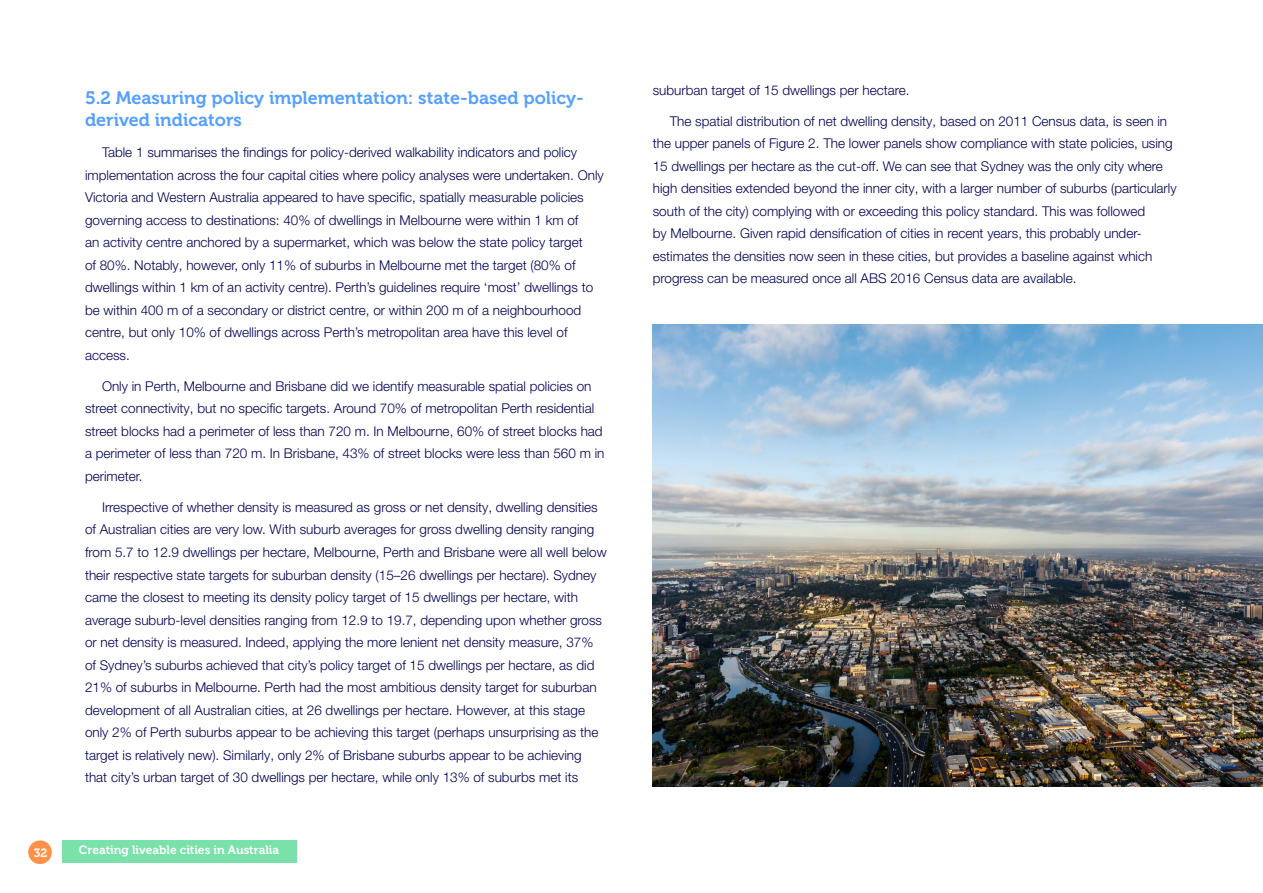
<style>
.page{position:relative;width:1263px;height:893px;background:#fff}
.page>*{position:absolute;margin:0;border:0;box-sizing:border-box;transform-origin:0 0}
.t1{font:18px/22.5px "Museo 700";color:#549fff}
.t2{font:300 13.5px/22.5px "Helvetica Neue LT Pro";color:#000054}
.t3{font:12px "Museo 700";color:#fff}
</style>
<div class="page">
<div style="left:28px;top:840px;width:24px;height:24px;background:#fc9147;border-radius:50%"></div>
<div style="left:62px;top:840px;width:234px;height:22px;background:#7ae1aa"></div>
<img style="left:653px;top:324px;width:610px;height:463px">
<h1 class="t1" style="left:85px;top:87px;width:500px">5.2 Measuring policy implementation: state-based policy&shy;derived indicators</h1>
<p class="t2" style="left:85px;top:141px;width:520px;text-indent:17px">Table 1 summarises the findings for policy-derived walkability indicators and policy implementation across the four capital cities where policy analyses were undertaken. Only Victoria and Western Australia appeared to have specific, spatially measurable policies governing access to destinations: 40% of dwellings in Melbourne were within 1 km of<br>an activity centre anchored by a supermarket, which was below the state policy target<br>of 80%. Notably, however, only 11% of suburbs in Melbourne met the target (80% of dwellings within 1 km of an activity centre). Perth’s guidelines require ‘most’ dwellings to be within 400 m of a secondary or district centre, or within 200 m of a neighbourhood centre, but only 10% of dwellings across Perth’s metropolitan area have this level of access.</p>
<p class="t2" style="left:85px;top:375px;width:521px;text-indent:17px">Only in Perth, Melbourne and Brisbane did we identify measurable spatial policies on street connectivity, but no specific targets. Around 70% of metropolitan Perth residential street blocks had a perimeter of less than 720 m. In Melbourne, 60% of street blocks had a perimeter of less than 720 m. In Brisbane, 43% of street blocks were less than 560 m in perimeter.</p>
<p class="t2" style="left:85px;top:496px;width:523px;text-indent:17px">Irrespective of whether density is measured as gross or net density, dwelling densities of Australian cities are very low. With suburb averages for gross dwelling density ranging from 5.7 to 12.9 dwellings per hectare, Melbourne, Perth and Brisbane were all well below their respective state targets for suburban density (15–26 dwellings per hectare). Sydney came the closest to meeting its density policy target of 15 dwellings per hectare, with average suburb-level densities ranging from 12.9 to 19.7, depending upon whether gross or net density is measured. Indeed, applying the more lenient net density measure, 37% of Sydney’s suburbs achieved that city’s policy target of 15 dwellings per hectare, as did 21% of suburbs in Melbourne. Perth had the most ambitious density target for suburban development of all Australian cities, at 26 dwellings per hectare. However, at this stage only 2% of Perth suburbs appear to be achieving this target (perhaps unsurprising as the target is relatively new). Similarly, only 2% of Brisbane suburbs appear to be achieving that city’s urban target of 30 dwellings per hectare, while only 13% of suburbs met its</p>
<p class="t3" style="left:34px;top:846px;width:15px">32</p>
<p class="t3" style="left:79px;top:843px;width:202px">Creating liveable cities in Australia</p>
<p class="t2" style="left:653px;top:78px;width:258px">suburban target of 15 dwellings per hectare.</p>
<p class="t2" style="left:653px;top:109px;width:525px;text-indent:17px">The spatial distribution of net dwelling density, based on 2011 Census data, is seen in the upper panels of Figure 2. The lower panels show compliance with state policies, using 15 dwellings per hectare as the cut-off. We can see that Sydney was the only city where high densities extended beyond the inner city, with a larger number of suburbs (particularly south of the city) complying with or exceeding this policy standard. This was followed<br>by Melbourne. Given rapid densification of cities in recent years, this probably under&shy;estimates the densities now seen in these cities, but provides a baseline against which progress can be measured once all ABS 2016 Census data are available.</p>
</div>
